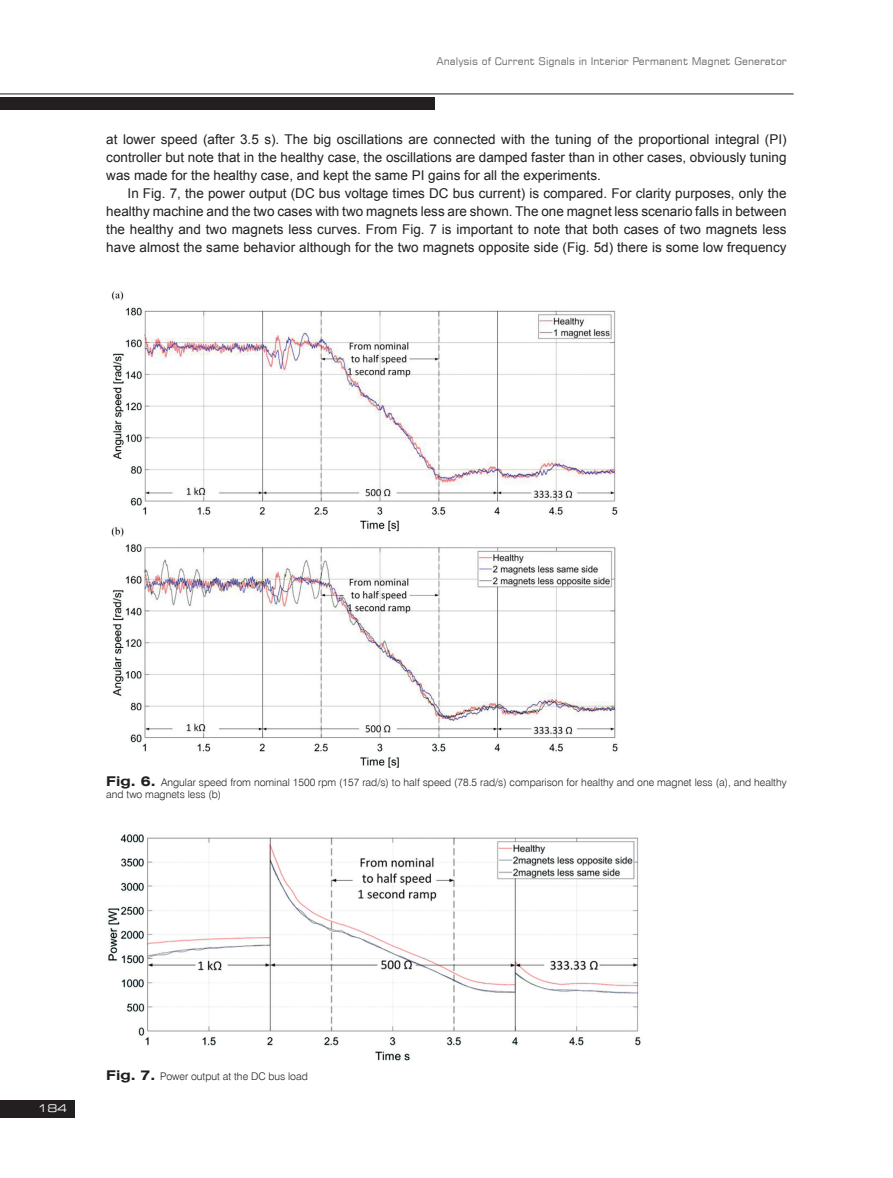
<style>
.page{position:relative;width:893px;height:1178px;background:#fff}
.page>*{position:absolute;margin:0;border:0;box-sizing:border-box;transform-origin:0 0}
.TEKST_2{font:13.5px/18px "Arial";color:#231f20;text-align:justify}
.Fig__1__text{font:10.5px/12.6px "Swis 721 Lt EU";color:#231f20}
.t1{font:10.5px "Square 721 EU";color:#6c6d70}
.t2{font:10.5px "Square 721 Ex EU";color:#fff}
.s1{font-family:"Swis 721 Ex EU";font-weight:700;font-size:13.5px}
</style>
<div class="page">
<div style="left:0;top:97px;width:435px;height:12px;background:#231f20"></div>
<div style="left:0;top:1100px;width:75px;height:17px;background:#231f20"></div>
<hr style="left:0;top:94px;width:794px;height:1px;background:#231f20">
<img style="left:108px;top:834px;width:533px;height:227px">
<img style="left:111px;top:291px;width:507px;height:477px">
<p class="t1" style="left:437px;top:54px;width:352px">Analysis of Current Signals in Interior Permanent Magnet Generator</p>
<p class="TEKST_2" style="left:106px;top:130px;width:682px">at lower speed (after 3.5 s). The big oscillations are connected with the tuning of the proportional integral (PI) controller but note that in the healthy case, the oscillations are damped faster than in other cases, obviously tuning was made for the healthy case, and kept the same PI gains for all the experiments.</p>
<p class="TEKST_2" style="left:106px;top:184px;width:682px;text-indent:21px">In Fig. 7, the power output (DC bus voltage times DC bus current) is compared. For clarity purposes, only the healthy machine and the two cases with two magnets less are shown. The one magnet less scenario falls in between the healthy and two magnets less curves. From Fig. 7 is important to note that both cases of two magnets less have almost the same behavior although for the two magnets opposite side (Fig. 5d) there is some low frequency</p>
<p class="Fig__1__text" style="left:106px;top:776px;width:682px"><span class="s1">Fig. 6.</span> Angular speed from nominal 1500 rpm (157 rad/s) to half speed (78.5 rad/s) comparison for healthy and one magnet less (a), and healthy and two magnets less (b)</p>
<p class="t2" style="left:37px;top:1102px;width:31px">184</p>
<p class="Fig__1__text" style="left:106px;top:1070px;width:203px"><span class="s1">Fig. 7.</span> Power output at the DC bus load</p>
</div>
